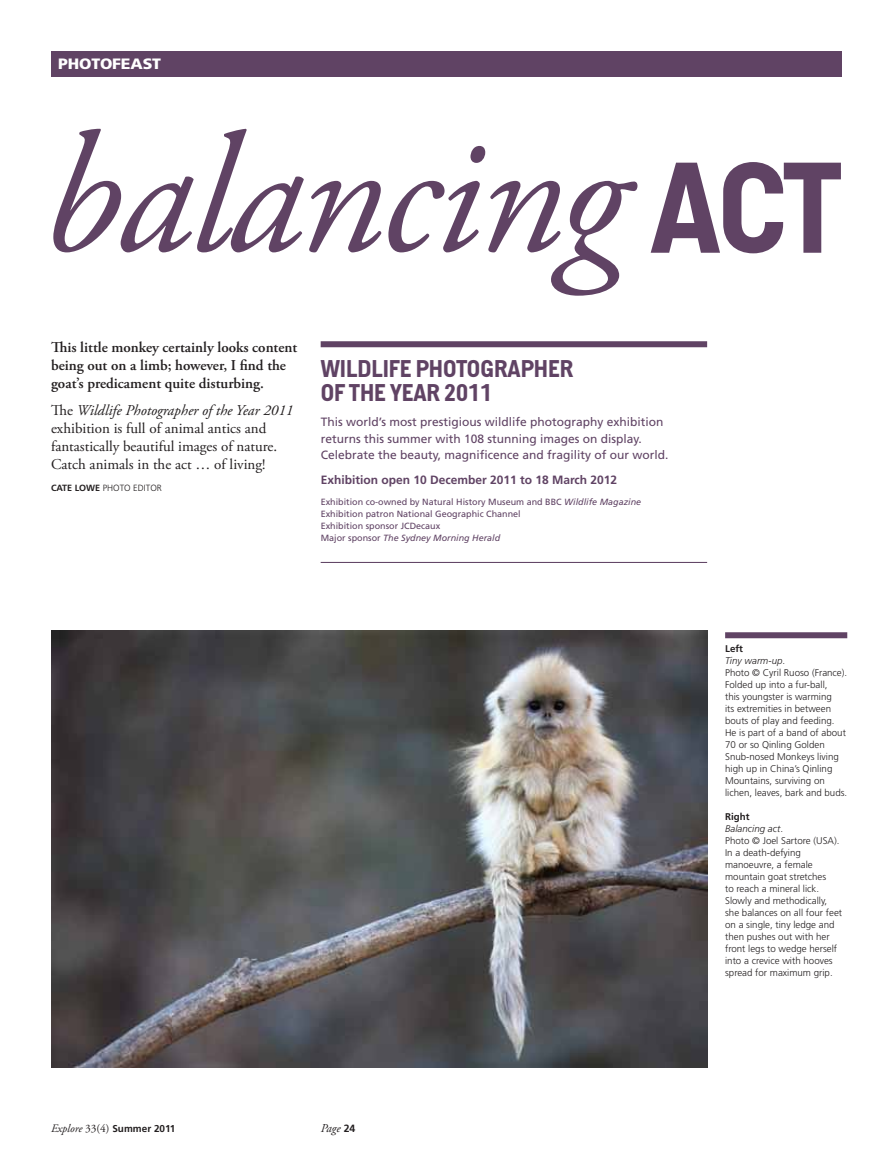
<style>
.page{position:relative;width:893px;height:1170px;background:#fff}
.page>*{position:absolute;margin:0;border:0;box-sizing:border-box;transform-origin:0 0}
.t1{font:italic 169.5px "Adobe Garamond Pro";letter-spacing:-.02em;color:#604364}
.t2{font:700 24px/24px "Helsinki";color:#604364}
.t3{font:15px/18px "Adobe Garamond Pro";color:#231f20}
.t4{font:600 15px/18px "Adobe Garamond Pro";color:#231f20}
.t5{font:900 15px "Frutiger LT Std";color:#fff;scale:1.06 1}
.t6{font:12px/16.5px "Frutiger LT Std";color:#604364}
.t7{font:700 12px "Frutiger LT Std";color:#604364}
.t8{font:italic 12px "Adobe Garamond Pro";color:#231f20}
.t9{font:700 10.05px "Frutiger LT Std";color:#231f20}
.t10{font:300 9.75px/12px "Frutiger LT Std";color:#231f20}
.t11{font:9px/12px "Frutiger LT Std";color:#604364}
.t12{font:300 9px "Frutiger LT Std";color:#231f20}
.t13{font:italic 9px "Frutiger LT Std";color:#604364}
.s1{font-family:"Helsinki";font-weight:700;font-style:normal;font-size:127.5px}
.s2{font-style:italic}
.s3{font-weight:700}
.s4{font-family:"Adobe Garamond Pro";font-weight:400;font-style:italic;font-size:11.4px}
.s5{font-family:"Adobe Garamond Pro";font-weight:400;font-size:11.4px}
.s6{font-family:"Frutiger LT Std";font-weight:700;font-style:normal;font-size:10.5px}
</style>
<div class="page">
<div style="left:51px;top:51px;width:791px;height:26px;background:#604364"></div>
<div style="left:725px;top:632px;width:122px;height:6px;background:#604364"></div>
<img style="left:51px;top:630px;width:656px;height:437px">
<div style="left:321px;top:341px;width:386px;height:6px;background:#604364"></div>
<hr style="left:321px;top:562px;width:386px;height:1px;background:#604364">
<p class="t5" style="left:58px;top:55px;width:11px">PHOTOFEAST</p>
<p class="t1" style="left:42px;top:94px;width:801px">balancing <span class="s1">ACT</span></p>
<p class="t4" style="left:51px;top:339px;width:248px">This little monkey certainly looks content being out on a limb; however, I find the goat’s predicament quite disturbing.</p>
<p class="t3" style="left:51px;top:401px;width:244px">The <span class="s2">Wildlife Photographer of the Year 2011 </span>exhibition is full of animal antics and fantastically beautiful images of nature.<br>Catch animals in the act … of living!</p>
<p class="t12" style="left:51px;top:482px;width:112px"><span class="s3">Cate Lowe</span> ph oto editor</p>
<p class="t2" style="left:321px;top:355px;width:254px">WILDLIFE PHOTOGRAPH ER<br>OF THE YEAR 2011</p>
<p class="t6" style="left:321px;top:413px;width:349px">This world’s most prestigious wildlife photography exhibition returns this summer with 108 stunning images on display.<br>Celebrate the beauty, magnificence and fragility of our world.</p>
<p class="t7" style="left:321px;top:473px;width:298px">Exhibition open 10 December 2011 to 18 March 2012</p>
<p class="t11" style="left:321px;top:495px;width:231px">Exhibition co-owned by Natural H istory M useum and BBC</p>
<p class="t13" style="left:564px;top:496px;width:79px">Wildlife Magazine</p>
<p class="t11" style="left:321px;top:507px;width:202px">Exhibition patron National Geographic Channel<br>Exhibition sponsor JCDecaux<br>M ajor sponsor <span class="s2">The Sydney Morning Herald</span></p>
<p class="t10" style="left:725px;top:642px;width:124px"><span class="s3">Left<br></span><span class="s2">Tiny warm-up</span>.<br>Photo © Cyril Ruoso (France).<br>Folded up into a fur-ball,<br>this youngster is warming<br>its extremities in between bouts of play and feeding.<br>He is part of a band of about<br>70 or so Qinling Golden<br>Snub-nosed Monkeys living high up in China’s Qinling<br>Mountains, surviving on lichen, leaves, bark and buds.</p>
<p class="t10" style="left:725px;top:810px;width:119px"><span class="s3">Right<br></span><span class="s2">Balancing act</span>.<br>Photo © Joel Sartore (USA).<br>In a death-defying manoeuvre, a female mountain goat stretches<br>to reach a mineral lick.<br>Slowly and methodically, she balances on all four feet on a single, tiny ledge and then pushes out with her front legs to wedge herself into a crevice with hooves spread for maximum grip.</p>
<p class="t9" style="left:51px;top:1122px;width:126px"><span class="s4">Explore</span> <span class="s5">33(4)</span> Summer 2011</p>
<p class="t8" style="left:321px;top:1120px;width:36px">Page <span class="s6">24</span></p>
</div>
